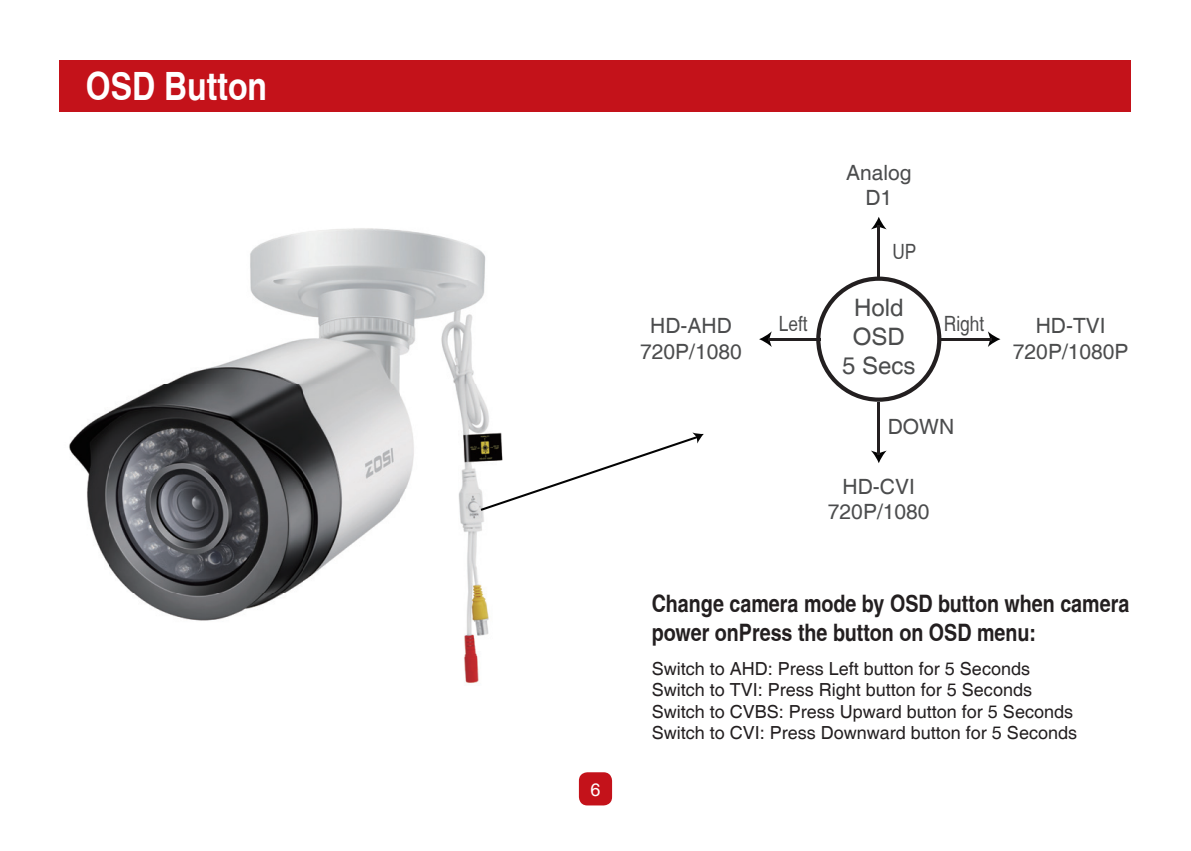
<style>
.page{position:relative;width:1191px;height:851px;background:#fff}
.page>*{position:absolute;margin:0;border:0;box-sizing:border-box;transform-origin:0 0}
.t1{font:700 condensed 39px "Helvetica";color:#fff}
.t2{font:700 condensed 24px/28.8px "Helvetica";color:#231f20}
.t3{font:24px/28.8px "Helvetica";color:#4b4c4d;text-align:center}
.t4{font:21px/25.2px "Helvetica";color:#4b4c4d;text-align:center}
.t5{font:condensed 21px "Helvetica";color:#4b4c4d}
.t6{font:18px/21.6px "Helvetica";color:#231f20}
.t7{font:18px "Helvetica";color:#fff}
</style>
<div class="page">
<div style="left:60px;top:60px;width:1071px;height:51px;background:#c4121a"></div>
<div style="left:579px;top:772px;width:33px;height:33px;background:#c4121a;border-radius:9px"></div>
<img style="left:69px;top:228px;width:420px;height:455px">
<svg style="left:871px;top:217px;width:15px;height:12px"></svg>
<svg style="left:480px;top:432px;width:224px;height:78px"></svg>
<svg style="left:816px;top:276px;width:125px;height:125px"></svg>
<hr style="left:877px;top:225px;width:3px;height:53px;background:#231f20">
<svg style="left:871px;top:450px;width:15px;height:13px"></svg>
<hr style="left:877px;top:401px;width:3px;height:53px;background:#231f20">
<svg style="left:759px;top:332px;width:12px;height:15px"></svg>
<hr style="left:767px;top:337px;width:53px;height:3px;background:#231f20">
<svg style="left:987px;top:331px;width:13px;height:16px"></svg>
<hr style="left:939px;top:337px;width:53px;height:3px;background:#231f20">
<h1 class="t1" style="left:86px;top:62px;width:183px">OSD Button</h1>
<p class="t7" style="left:590px;top:779px;width:12px">6</p>
<p class="t4" style="left:846px;top:161px;width:67px">Analog<br>D1</p>
<p class="t4" style="left:640px;top:314px;width:103px">HD-AHD<br>720P/1080</p>
<p class="t5" style="left:892px;top:240px;width:25px">UP</p>
<h2 class="t3" style="left:842px;top:294px;width:75px">Hold<br>OSD<br>5 Secs</h2>
<p class="t5" style="left:779px;top:312px;width:30px">Left</p>
<p class="t5" style="left:944px;top:312px;width:42px">Right</p>
<p class="t4" style="left:1013px;top:314px;width:117px">HD-TVI<br>720P/1080P</p>
<p class="t4" style="left:887px;top:414px;width:68px">DOWN</p>
<p class="t4" style="left:828px;top:475px;width:103px">HD-CVI<br>720P/1080</p>
<h2 class="t2" style="left:651px;top:589px;width:479px">Change camera mode by OSD button when camera power onPress the button on OSD menu:</h2>
<p class="t6" style="left:651px;top:658px;width:427px">Switch to AHD: Press Left button for 5 Seconds Switch to TVI: Press Right button for 5 Seconds Switch to CVBS: Press Upward button for 5 Seconds Switch to CVI: Press Downward button for 5 Seconds</p>
</div>
